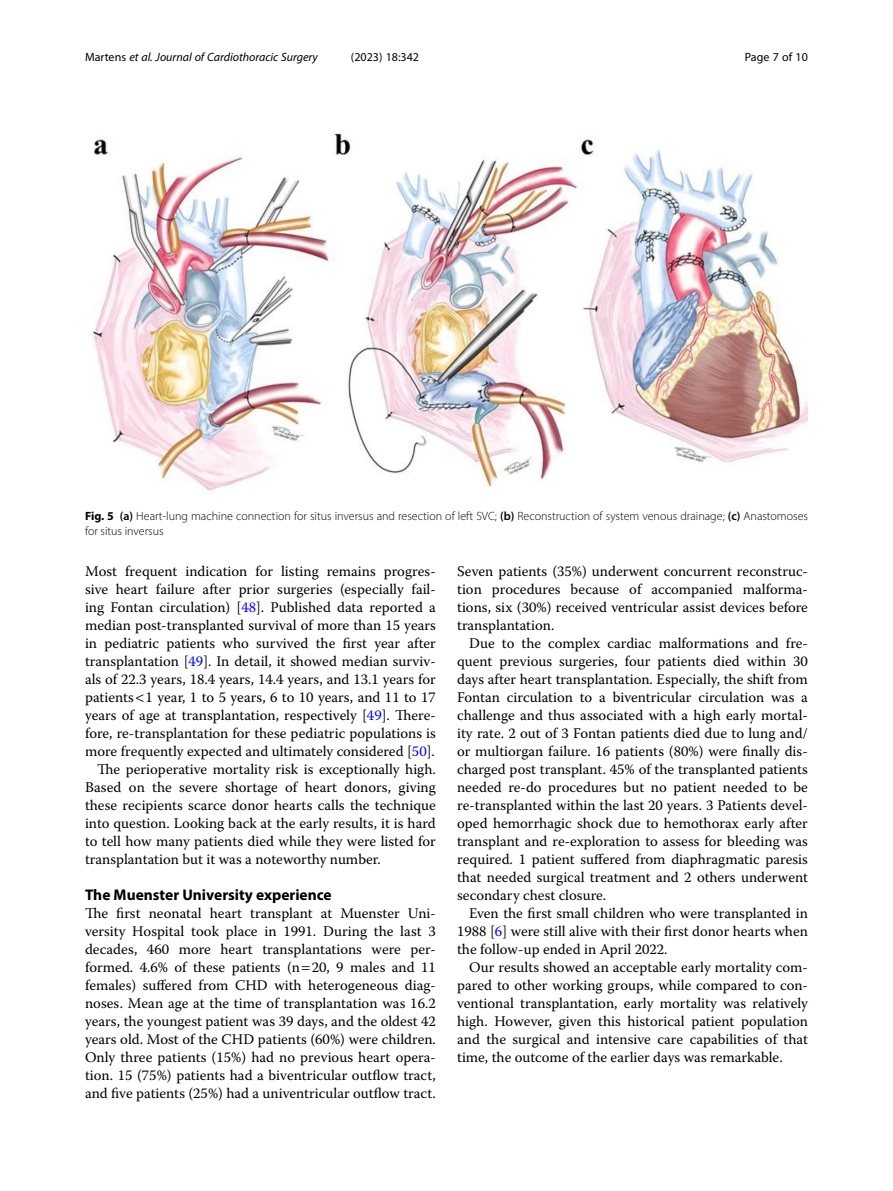
<style>
.page{position:relative;width:893px;height:1191px;background:#fff}
.page>*{position:absolute;margin:0;border:0;box-sizing:border-box;transform-origin:0 0}
.Head_1{font:700 15.45px "Myriad Pro";color:#000}
.Body_Text_Indent{font:14.7px/18px "Warnock Pro";color:#000;text-align:justify}
.Body_Text{font:14.7px/18px "Warnock Pro";color:#000;text-align:justify}
.Figure_Caption{font:300 12px/15px "Myriad Pro";color:#000}
.t1{font:italic 12px "Myriad Pro";color:#000}
.t2{font:12px "Myriad Pro";color:#000}
.s1{font-style:normal}
.s2{font-weight:700}
.s3{font-weight:600}
.s4{color:#00f}
</style>
<div class="page">
<img style="left:92px;top:133px;width:716px;height:359px">
<p class="t1" style="left:85px;top:50px;width:234px"><span class="s1">Martens</span> et al. Journal of Cardiothoracic Surgery</p>
<p class="t2" style="left:351px;top:50px;width:70px">(2023) 18:342</p>
<p class="t2" style="left:745px;top:50px;width:65px">Page 7 of 10</p>
<p class="Figure_Caption" style="left:85px;top:509px;width:724px"><span class="s2">Fig. 5</span> <span class="s3">(a)</span> Heart-lung machine connection for situs inversus and resection of left SVC; <span class="s3">(b)</span> Reconstruction of system venous drainage; <span class="s3">(c)</span> Anastomoses for situs inversus</p>
<p class="Body_Text" style="left:85px;top:562px;width:352px">Most frequent indication for listing remains progres&shy;sive heart failure after prior surgeries (especially fail&shy;ing Fontan circulation) [<span class="s4">48</span>]. Published data reported a median post-transplanted survival of more than 15 years in pediatric patients who survived the first year after transplantation [<span class="s4">49</span>]. In detail, it showed median surviv&shy;als of 22.3 years, 18.4 years, 14.4 years, and 13.1 years for patients 1 year, 1 to 5 years, 6 to 10 years, and 11 to 17 years of age at transplantation, respectively [<span class="s4">49</span>]. There&shy;fore, re-transplantation for these pediatric populations is more frequently expected and ultimately considered [<span class="s4">50</span>].</p>
<p class="Body_Text_Indent" style="left:85px;top:760px;width:352px;text-indent:12px">The perioperative mortality risk is exceptionally high.<br>Based on the severe shortage of heart donors, giving these recipients scarce donor hearts calls the technique into question. Looking back at the early results, it is hard to tell how many patients died while they were listed for transplantation but it was a noteworthy number.</p>
<p class="Head_1" style="left:85px;top:885px;width:248px">The Muenster University experience</p>
<p class="Body_Text" style="left:85px;top:904px;width:352px">The first neonatal heart transplant at Muenster Uni&shy;versity Hospital took place in 1991. During the last 3 decades, 460 more heart transplantations were per&shy;formed. 4.6% of these patients (n 20, 9 males and 11 females) suffered from CHD with heterogeneous diag&shy;noses. Mean age at the time of transplantation was 16.2 years, the youngest patient was 39 days, and the oldest 42 years old. Most of the CHD patients (60%) were children.<br>Only three patients (15%) had no previous heart opera&shy;tion. 15 (75%) patients had a biventricular outflow tract, and five patients (25%) had a univentricular outflow tract.</p>
<p class="Body_Text" style="left:457px;top:562px;width:352px">Seven patients (35%) underwent concurrent reconstruc&shy;tion procedures because of accompanied malforma&shy;tions, six (30%) received ventricular assist devices before transplantation.</p>
<p class="Body_Text_Indent" style="left:457px;top:634px;width:352px;text-indent:12px">Due to the complex cardiac malformations and fre&shy;quent previous surgeries, four patients died within 30 days after heart transplantation. Especially, the shift from Fontan circulation to a biventricular circulation was a challenge and thus associated with a high early mortal&shy;ity rate. 2 out of 3 Fontan patients died due to lung and/ or multiorgan failure. 16 patients (80%) were finally dis&shy;charged post transplant. 45% of the transplanted patients needed re-do procedures but no patient needed to be re-transplanted within the last 20 years. 3 Patients devel&shy;oped hemorrhagic shock due to hemothorax early after transplant and re-exploration to assess for bleeding was required. 1 patient suffered from diaphragmatic paresis that needed surgical treatment and 2 others underwent secondary chest closure.</p>
<p class="Body_Text_Indent" style="left:457px;top:904px;width:352px;text-indent:12px">Even the first small children who were transplanted in 1988 [<span class="s4">6</span>] were still alive with their first donor hearts when the follow-up ended in April 2022.</p>
<p class="Body_Text_Indent" style="left:457px;top:958px;width:352px;text-indent:12px">Our results showed an acceptable early mortality com&shy;pared to other working groups, while compared to con&shy;ventional transplantation, early mortality was relatively high. However, given this historical patient population and the surgical and intensive care capabilities of that time, the outcome of the earlier days was remarkable.</p>
</div>
